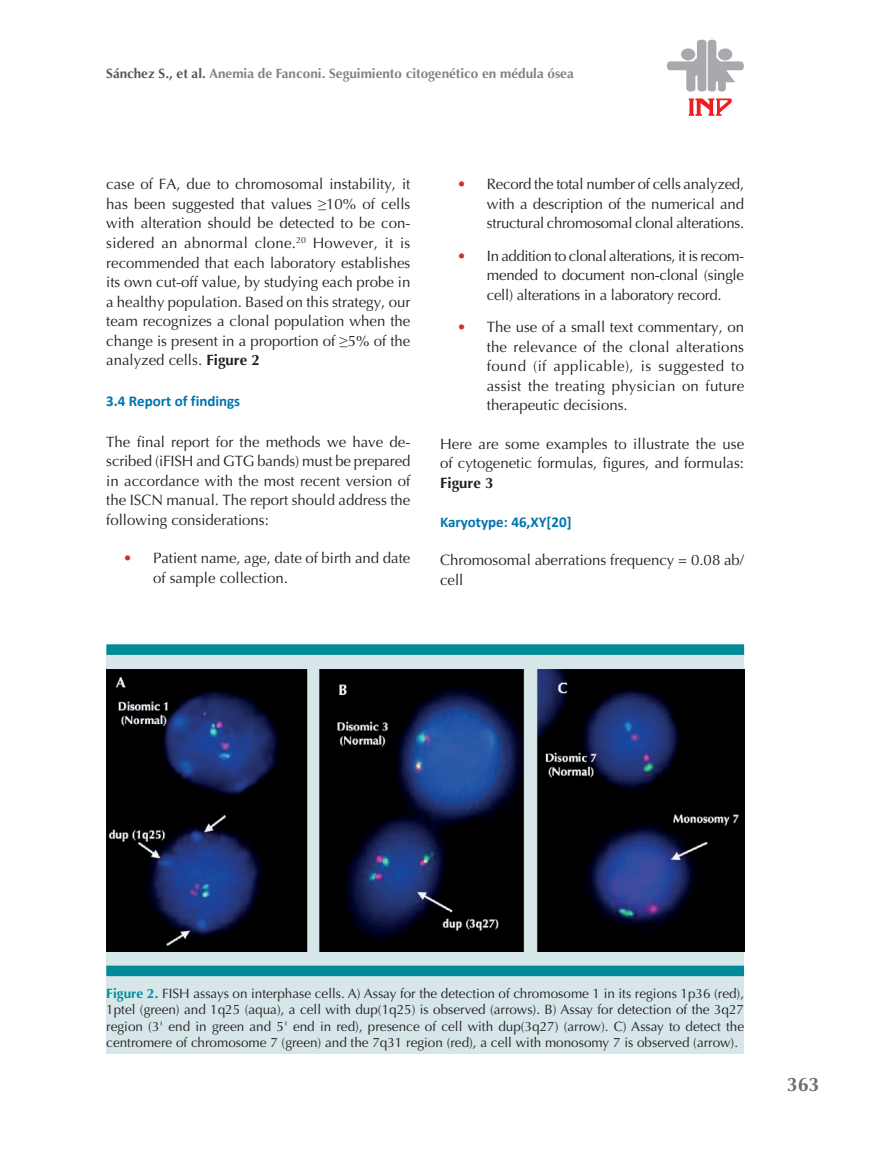
<style>
.page{position:relative;width:893px;height:1149px;background:#fff}
.page>*{position:absolute;margin:0;border:0;box-sizing:border-box;transform-origin:0 0}
.t1{font:700 19.5px "Optima";color:#6c6d70}
.t2{font:15px/19.5px "Optima";color:#231f20;text-align:justify}
.t3{font:700 15px "Calibri";color:#0074ae}
.t4{font:700 15px "Optima";color:#231f20}
.t5{font:13.5px/16.5px "Optima";color:#231f20;text-align:justify}
.t6{font:700 13.5px "Optima";color:#808285}
.s1{color:#57585a}
.s2{font-weight:700}
.s3{color:#d22e2e}
.s4{font-weight:700;color:#008b9a}
</style>
<div class="page">
<svg style="left:689px;top:98px;width:43px;height:18px"></svg>
<svg style="left:667px;top:39px;width:77px;height:53px"></svg>
<div style="left:718px;top:48px;width:14px;height:12px;background:#a8a9ad;border-radius:50%"></div>
<div style="left:106px;top:644px;width:638px;height:409px;background:#d6e6e9"></div>
<div style="left:106px;top:644px;width:638px;height:10px;background:#008b98"></div>
<div style="left:106px;top:965px;width:638px;height:10px;background:#008b98"></div>
<img style="left:106px;top:669px;width:638px;height:281px">
<p class="t6" style="left:106px;top:66px;width:469px"><span class="s1">Sánchez S., et al.</span> Anemia de Fanconi. Seguimiento citogenético en médula ósea</p>
<p class="t2" style="left:106px;top:175px;width:306px">case of FA, due to chromosomal instability, it has been suggested that values ≥10% of cells with alteration should be detected to be con&shy;sidered an abnormal clone.<sup>20</sup> However, it is recommended that each laboratory establishes its own cut-off value, by studying each probe in a healthy population. Based on this strategy, our team recognizes a clonal population when the change is present in a proportion of ≥5% of the analyzed cells. <span class="s2">Figure 2</span></p>
<p class="t3" style="left:106px;top:390px;width:135px">3.4 Report of findings</p>
<p class="t2" style="left:106px;top:432px;width:306px">The final report for the methods we have de&shy;scribed (iFISH and GTG bands) must be prepared in accordance with the most recent version of the ISCN manual. The report should address the following considerations:</p>
<p class="t2" style="left:153px;top:548px;width:259px;text-indent:-30px"><span class="s3">•</span> Patient name, age, date of birth and date of sample collection.</p>
<p class="t2" style="left:487px;top:175px;width:259px;text-indent:-30px"><span class="s3">•</span> Record the total number of cells analyzed, with a description of the numerical and structural chromosomal clonal alterations.</p>
<p class="t2" style="left:487px;top:246px;width:259px;text-indent:-30px"><span class="s3">•</span> In addition to clonal alterations, it is recom&shy;mended to document non-clonal (single cell) alterations in a laboratory record.</p>
<p class="t2" style="left:487px;top:317px;width:259px;text-indent:-30px"><span class="s3">•</span> The use of a small text commentary, on the relevance of the clonal alterations found (if applicable), is suggested to assist the treating physician on future therapeutic decisions.</p>
<p class="t2" style="left:440px;top:434px;width:306px">Here are some examples to illustrate the use of cytogenetic formulas, figures, and formulas:</p>
<p class="t4" style="left:440px;top:474px;width:55px">Figure 3</p>
<p class="t3" style="left:440px;top:510px;width:133px">Karyotype: 46,XY[20]</p>
<p class="t2" style="left:440px;top:550px;width:306px">Chromosomal aberrations frequency = 0.08 ab/ cell</p>
<p class="t5" style="left:106px;top:984px;width:639px"><span class="s4">Figure 2.</span> FISH assays on interphase cells. A) Assay for the detection of chromosome 1 in its regions 1p36 (red), 1ptel (green) and 1q25 (aqua), a cell with dup(1q25) is observed (arrows). B) Assay for detection of the 3q27 region (3' end in green and 5' end in red), presence of cell with dup(3q27) (arrow). C) Assay to detect the centromere of chromosome 7 (green) and the 7q31 region (red), a cell with monosomy 7 is observed (arrow).</p>
<h1 class="t1" style="left:787px;top:1072px;width:34px">363</h1>
</div>
